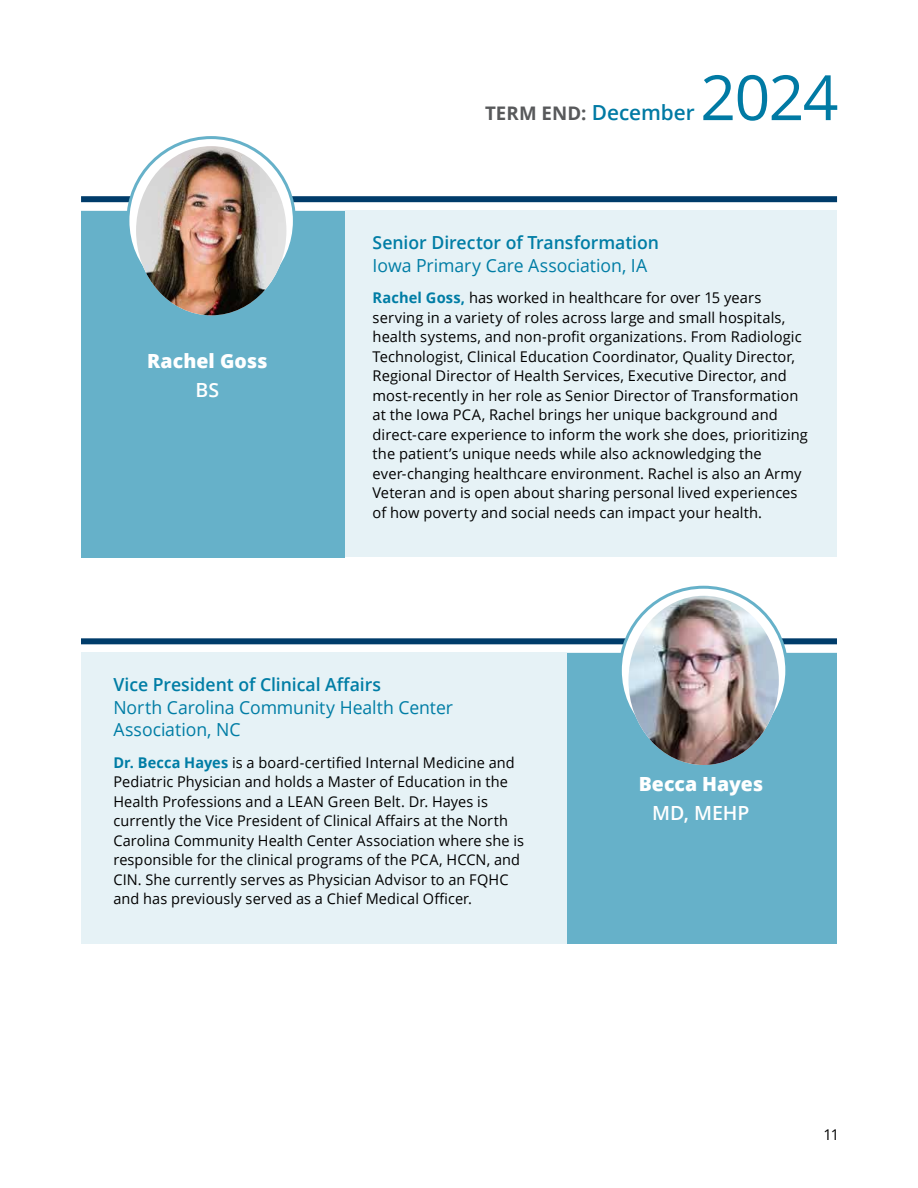
<style>
.page{position:relative;width:918px;height:1188px;background:#fff}
.page>*{position:absolute;margin:0;border:0;box-sizing:border-box;transform-origin:0 0}
.t1{font:62.4px "Open Sans";color:#007aa4}
.t2{font:800 19.5px "Open Sans";color:#fff}
.t3{font:600 19.5px "Open Sans";letter-spacing:-.005em;color:#fff}
.t4{font:700 18.75px "Open Sans";letter-spacing:.005em;color:#58595b}
.t5{font:18px/22.5px "Open Sans";letter-spacing:-.005em;color:#007da5}
.t6{font:600 18px "Open Sans";letter-spacing:-.005em;color:#007da5}
.t7{font:14.85px/19.5px "Open Sans";letter-spacing:.005em;color:#000}
.s1{font-weight:600;font-size:20.85px;color:#007aa4}
.s2{font-weight:700;color:#007da5}
</style>
<div class="page">
<div style="left:81px;top:196px;width:756px;height:6px;background:#003c6a"></div>
<div style="left:81px;top:211px;width:756px;height:346px;background:#e6f2f6"></div>
<div style="left:81px;top:211px;width:264px;height:346px;background:#66b1c9"></div>
<svg style="left:128px;top:138px;width:166px;height:166px"></svg>
<img style="left:136px;top:146px;width:150px;height:169px">
<div style="left:81px;top:638px;width:756px;height:6px;background:#003c6a"></div>
<div style="left:81px;top:653px;width:756px;height:291px;background:#e6f2f6"></div>
<div style="left:567px;top:653px;width:270px;height:291px;background:#66b1c9"></div>
<svg style="left:620px;top:587px;width:167px;height:167px"></svg>
<img style="left:628px;top:596px;width:151px;height:169px">
<h2 class="t2" style="left:147px;top:346px;width:122px">Rachel Goss</h2>
<h2 class="t3" style="left:196px;top:376px;width:25px">BS</h2>
<p class="t4" style="left:485px;top:100px;width:211px">TERM END: <span class="s1">December</span></p>
<h1 class="t1" style="left:700px;top:55px;width:140px">2024</h1>
<p class="t6" style="left:373px;top:230px;width:288px">Senior Director of Transformation</p>
<p class="t5" style="left:373px;top:253px;width:276px">Iowa Primary Care Association, IA</p>
<p class="t7" style="left:373px;top:288px;width:437px"><span class="s2">Rachel Goss,</span> has worked in healthcare for over 15 years serving in a variety of roles across large and small hospitals, health systems, and non-profit organizations. From Radiologic Technologist, Clinical Education Coordinator, Quality Director, Regional Director of Health Services, Executive Director, and most-recently in her role as Senior Director of Transformation at the Iowa PCA, Rachel brings her unique background and direct-care experience to inform the work she does, prioritizing the patient’s unique needs while also acknowledging the ever-changing healthcare environment. Rachel is also an Army Veteran and is open about sharing personal lived experiences of how poverty and social needs can impact your health.</p>
<p class="t6" style="left:113px;top:672px;width:269px">Vice President of Clinical Affairs</p>
<p class="t5" style="left:113px;top:695px;width:341px">North Carolina Community Health Center<br>Association, NC</p>
<p class="t7" style="left:113px;top:752px;width:412px"><span class="s2">Dr. Becca Hayes</span> is a board-certified Internal Medicine and Pediatric Physician and holds a Master of Education in the Health Professions and a LEAN Green Belt. Dr. Hayes is currently the Vice President of Clinical Affairs at the North Carolina Community Health Center Association where she is responsible for the clinical programs of the PCA, HCCN, and CIN. She currently serves as Physician Advisor to an FQHC and has previously served as a Chief Medical Officer.</p>
<h2 class="t2" style="left:639px;top:769px;width:126px">Becca Hayes</h2>
<h2 class="t3" style="left:652px;top:800px;width:99px">MD, MEHP</h2>
<p class="t7" style="left:823px;top:1124px;width:17px">11</p>
</div>
